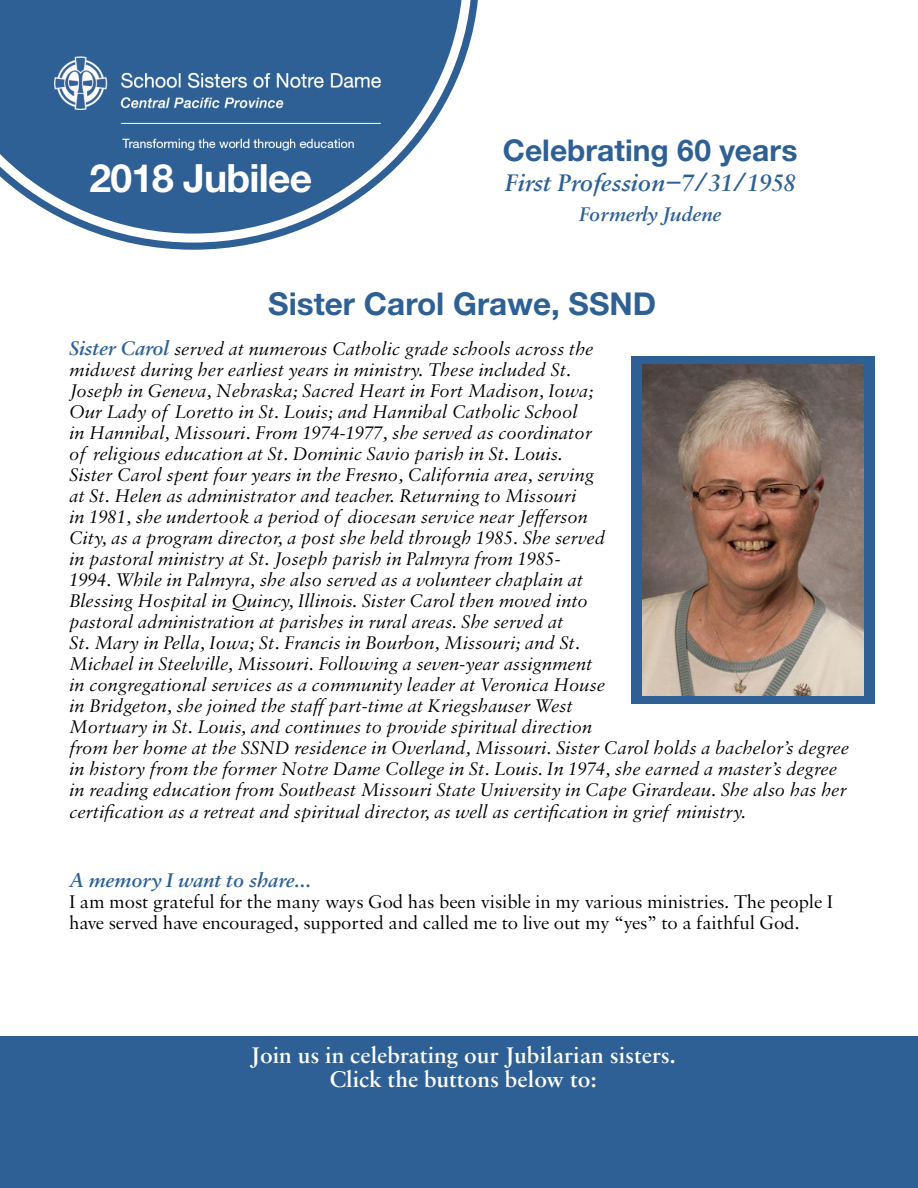
<style>
.page{position:relative;width:918px;height:1188px;background:#fff}
.page>*{position:absolute;margin:0;border:0;box-sizing:border-box;transform-origin:0 0}
.t1{font:700 39px "Helvetica Neue LT Std";letter-spacing:-.02em;color:#fff}
.t2{font:700 31.5px "Helvetica Neue LT Std";color:#2e6095}
.t3{font:700 30px "Helvetica Neue LT Std";color:#2e6095}
.t4{font:italic 600 25.5px "Sabon MT Pro";color:#2e6095}
.t5{font:600 24px/24px "Sabon MT Pro";color:#fff;text-align:center}
.t6{font:italic 600 21px "Sabon MT Pro";color:#2e6095}
.t7{font:italic 19.5px/21px "Sabon MT Pro";letter-spacing:-.005em;color:#000}
.t8{font:19.5px/21px "Sabon MT Pro";letter-spacing:-.005em;color:#000}
.s1{font-weight:600;font-size:21px;color:#2e6095}
</style>
<div class="page">
<div style="left:632px;top:356px;width:243px;height:348px;background:#2e6095"></div>
<img style="left:643px;top:365px;width:221px;height:331px">
<div style="left:0;top:1037px;width:918px;height:151px;background:#2e6095"></div>
<svg style="left:131px;top:0;width:347px;height:250px"></svg>
<svg style="left:0;top:0;width:472px;height:243px"></svg>
<img style="left:54px;top:57px;width:326px;height:93px">
<div style="left:428px;top:140px;width:445px;height:133px;background:#fff"></div>
<h1 class="t1" style="left:90px;top:154px;width:224px">2018 Jubilee</h1>
<h3 class="t3" style="left:503px;top:132px;width:296px">Celebrating 60 years</h3>
<h3 class="t4" style="left:504px;top:167px;width:293px">First Profession−7/31/1958</h3>
<p class="t6" style="left:579px;top:202px;width:144px">Formerly Judene</p>
<h2 class="t2" style="left:268px;top:284px;width:389px">Sister Carol Grawe, SSND</h2>
<p class="t7" style="left:69px;top:338px;width:782px"><span class="s1">Sister Carol</span> served at numerous Catholic grade schools across the<br>midwest during her earliest years in ministry. These included St.<br>Joseph in Geneva, Nebraska; Sacred Heart in Fort Madison, Iowa;<br>Our Lady of Loretto in St. Louis; and Hannibal Catholic School<br>in Hannibal, Missouri. From 1974-1977, she served as coordinator<br>of religious education at St. Dominic Savio parish in St. Louis.<br>Sister Carol spent four years in the Fresno, California area, serving<br>at St. Helen as administrator and teacher. Returning to Missouri<br>in 1981, she undertook a period of diocesan service near Jefferson<br>City, as a program director, a post she held through 1985. She served<br>in pastoral ministry at St. Joseph parish in Palmyra from 1985-<br>1994. While in Palmyra, she also served as a volunteer chaplain at<br>Blessing Hospital in Quincy, Illinois. Sister Carol then moved into<br>pastoral administration at parishes in rural areas. She served at<br>St. Mary in Pella, Iowa; St. Francis in Bourbon, Missouri; and St.<br>Michael in Steelville, Missouri. Following a seven-year assignment<br>in congregational services as a community leader at Veronica House<br>in Bridgeton, she joined the staff part-time at Kriegshauser West<br>Mortuary in St. Louis, and continues to provide spiritual direction<br>from her home at the SSND residence in Overland, Missouri. Sister Carol holds a bachelor’s degree in history from the former Notre Dame College in St. Louis. In 1974, she earned a master’s degree in reading education from Southeast Missouri State University in Cape Girardeau. She also has her certification as a retreat and spiritual director, as well as certification in grief ministry.</p>
<p class="t6" style="left:69px;top:867px;width:243px">A memory I want to share...</p>
<p class="t8" style="left:69px;top:890px;width:766px">I am most grateful for the many ways God has been visible in my various ministries. The people I have served have encouraged, supported and called me to live out my “yes” to a faithful God.</p>
<p class="t5" style="left:250px;top:1043px;width:427px">Join us in celebrating our Jubilarian sisters.<br>Click the buttons below to:</p>
</div>
